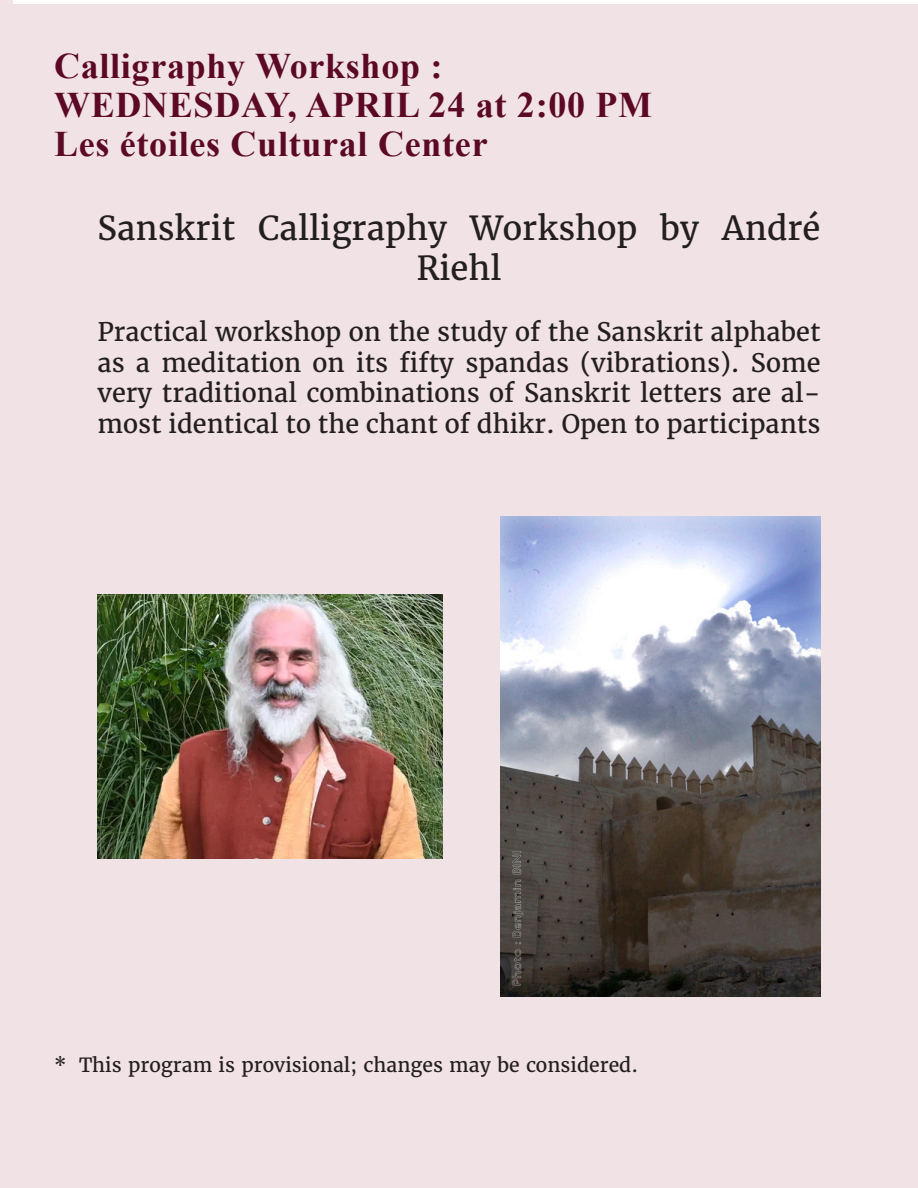
<style>
.page{position:relative;width:918px;height:1188px;background:#fff}
.page>*{position:absolute;margin:0;border:0;box-sizing:border-box;transform-origin:0 0}
.Corps_de_texte{font:700 36px "Times New Roman";letter-spacing:.02em;color:#5b0925}
.t1{font:33px/39.6px "Merriweather";color:#231f20;text-align:center}
.t2{font:25.5px/30.6px "Merriweather";color:#231f20;text-align:justify}
.t3{font:19.5px "Merriweather";color:#231f20}
</style>
<div class="page">
<div style="left:0;top:0;width:14px;height:1188px;background:#f1e2e5"></div>
<div style="left:14px;top:4px;width:904px;height:1184px;background:#f1e2e5"></div>
<img style="left:98px;top:594px;width:344px;height:265px">
<img style="left:500px;top:517px;width:320px;height:480px">
<p class="Corps_de_texte" style="left:54px;top:41px;width:390px">Calligraphy Workshop :</p>
<p class="Corps_de_texte" style="left:54px;top:80px;width:600px">WEDNESDAY, APRIL 24 at 2:00 PM</p>
<p class="Corps_de_texte" style="left:54px;top:119px;width:435px">Les étoiles Cultural Center</p>
<p class="t1" style="left:98px;top:209px;width:724px">Sanskrit Calligraphy Workshop by André<br>Riehl</p>
<p class="t2" style="left:98px;top:317px;width:725px">Practical workshop on the study of the Sanskrit alphabet as a meditation on its fifty spandas (vibrations). Some very traditional combinations of Sanskrit letters are al&shy;most identical to the chant of dhikr. Open to participants</p>
<p class="t3" style="left:54px;top:1053px;width:586px">* This program is provisional; changes may be considered.</p>
</div>
